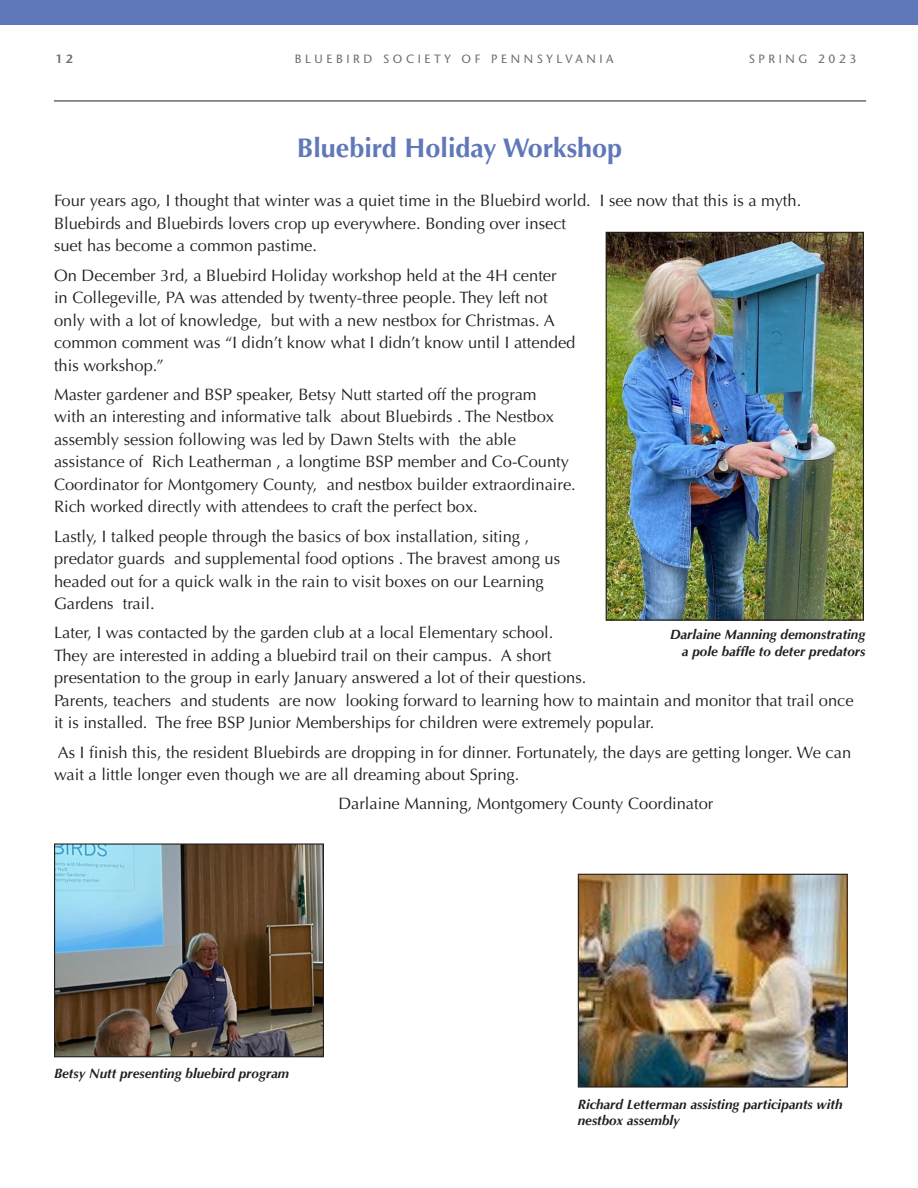
<style>
.page{position:relative;width:918px;height:1188px;background:#fff}
.page>*{position:absolute;margin:0;border:0;box-sizing:border-box;transform-origin:0 0}
.t1{font:700 27px "Optima LT Std";color:#5f78b9}
.Paragraph_Style_1{font:16.5px/22.5px "Optima LT Std";color:#231f20}
.Paragraph_Style_1-2{font:italic 700 13.5px/16.5px "Optima";color:#231f20}
.t2{font:500 12px "Stone Sans Std";letter-spacing:.3em;color:#6c6d70}
.t3{font:600 12px "Stone Sans Std";color:#6c6d70}
</style>
<div class="page">
<div style="left:0;top:0;width:918px;height:25px;background:#5f78b9"></div>
<hr style="left:54px;top:101px;width:812px;height:1px;background:#231f20">
<img style="left:608px;top:234px;width:254px;height:385px">
<div style="left:606px;top:232px;width:258px;height:389px;border:1px solid #231f20"></div>
<img style="left:56px;top:845px;width:266px;height:210px">
<div style="left:54px;top:843px;width:270px;height:214px;border:1px solid #231f20"></div>
<img style="left:580px;top:876px;width:266px;height:210px">
<div style="left:578px;top:874px;width:270px;height:214px;border:1px solid #231f20"></div>
<p class="t3" style="left:56px;top:51px;width:19px">1 2</p>
<p class="t2" style="left:295px;top:51px;width:320px">BLUEBIRD SOCIETY OF PENNSYLVANIA</p>
<p class="t2" style="left:749px;top:51px;width:109px">SPRING 2023</p>
<p class="t1" style="left:297px;top:132px;width:327px">Bluebird Holiday Workshop</p>
<p class="Paragraph_Style_1" style="left:54px;top:190px;width:749px">Four years ago, I thought that winter was a quiet time in the Bluebird world. I see now that this is a myth.<br>Bluebirds and Bluebirds lovers crop up everywhere. Bonding over insect<br>suet has become a common pastime.</p>
<p class="Paragraph_Style_1" style="left:54px;top:264px;width:523px">On December 3rd, a Bluebird Holiday workshop held at the 4H center<br>in Collegeville, PA was attended by twenty-three people. They left not only with a lot of knowledge, but with a new nestbox for Christmas. A common comment was “I didn’t know what I didn’t know until I attended this workshop.”</p>
<p class="Paragraph_Style_1" style="left:54px;top:383px;width:523px">Master gardener and BSP speaker, Betsy Nutt started off the program<br>with an interesting and informative talk about Bluebirds . The Nestbox assembly session following was led by Dawn Stelts with the able assistance of Rich Leatherman , a longtime BSP member and Co-County Coordinator for Montgomery County, and nestbox builder extraordinaire.<br>Rich worked directly with attendees to craft the perfect box.</p>
<p class="Paragraph_Style_1" style="left:54px;top:525px;width:508px">Lastly, I talked people through the basics of box installation, siting , predator guards and supplemental food options . The bravest among us headed out for a quick walk in the rain to visit boxes on our Learning Gardens trail.</p>
<p class="Paragraph_Style_1" style="left:54px;top:622px;width:801px">Later, I was contacted by the garden club at a local Elementary school.<br>They are interested in adding a bluebird trail on their campus. A short<br>presentation to the group in early January answered a lot of their questions.<br>Parents, teachers and students are now looking forward to learning how to maintain and monitor that trail once it is installed. The free BSP Junior Memberships for children were extremely popular.</p>
<p class="Paragraph_Style_1" style="left:54px;top:741px;width:799px">As I finish this, the resident Bluebirds are dropping in for dinner. Fortunately, the days are getting longer. We can wait a little longer even though we are all dreaming about Spring.</p>
<p class="Paragraph_Style_1" style="left:338px;top:793px;width:377px">Darlaine Manning, Montgomery County Coordinator</p>
<p class="Paragraph_Style_1-2" style="left:670px;top:627px;width:197px">Darlaine Manning demonstrating</p>
<p class="Paragraph_Style_1-2" style="left:682px;top:643px;width:185px">a pole baffle to deter predators</p>
<p class="Paragraph_Style_1-2" style="left:54px;top:1066px;width:237px">Betsy Nutt presenting bluebird program</p>
<p class="Paragraph_Style_1-2" style="left:578px;top:1096px;width:266px">Richard Letterman assisting participants with nestbox assembly</p>
</div>
